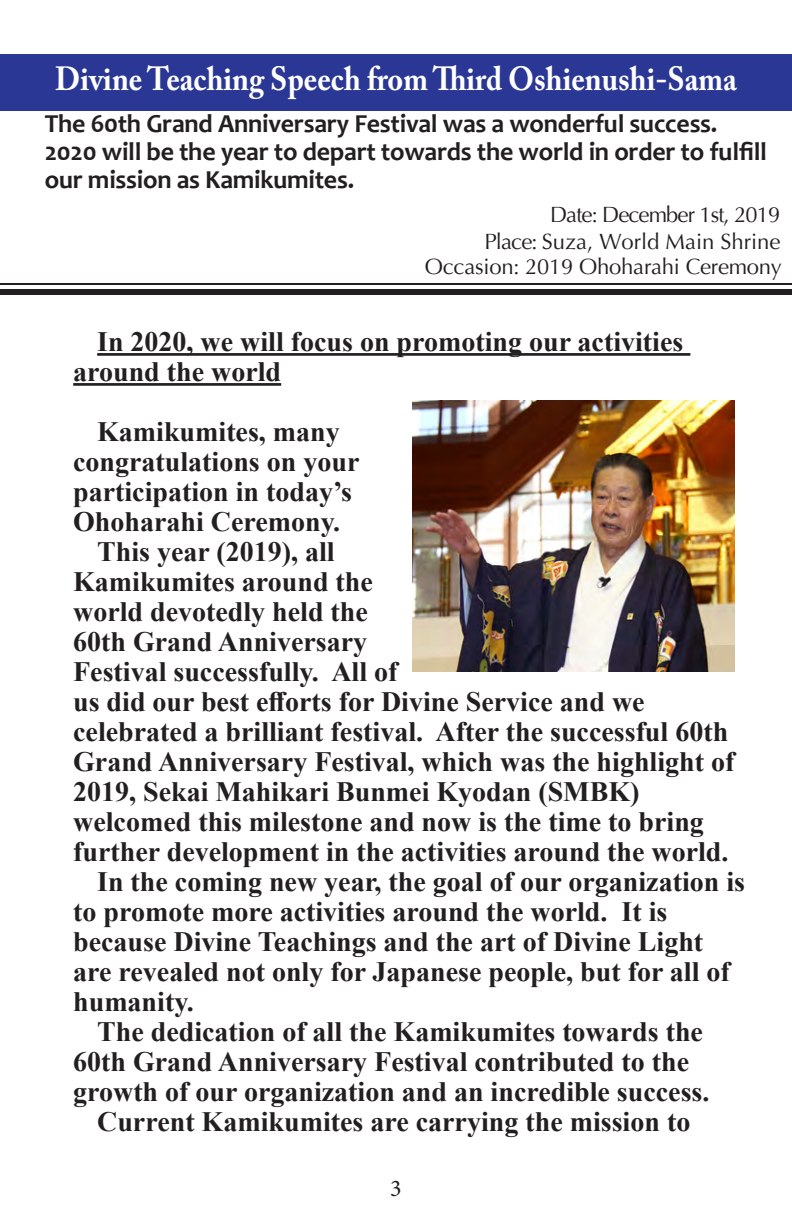
<style>
.page{position:relative;width:792px;height:1224px;background:#fff}
.page>*{position:absolute;margin:0;border:0;box-sizing:border-box;transform-origin:0 0}
.t1{font:700 33.2px "Adobe Caslon Pro";color:#fff;scale:.9 1}
.t2{font:700 28px/30px "Times New Roman";color:#231f20}
.t3{font:700 26px/28px "Candara";letter-spacing:-.01em;color:#231f20}
.t4{font:24px "Minion Pro";color:#231f20}
.t5{font:22px "Optima";letter-spacing:-.01em;color:#231f20}
.t6{font:22px "Optima";letter-spacing:-.04em;color:#231f20}
</style>
<div class="page">
<hr style="left:97px;top:353px;width:593px;height:3px;background:#231f20">
<hr style="left:73px;top:383px;width:208px;height:3px;background:#231f20">
<hr style="left:0;top:283px;width:792px;height:2px;background:#231f20">
<div style="left:0;top:289px;width:792px;height:6px;background:#231f20"></div>
<div style="left:0;top:54px;width:792px;height:56px;background:#2a3794"></div>
<img style="left:413px;top:401px;width:321px;height:271px">
<p class="t1" style="left:55px;top:59px;width:759px">Divine Teaching Speech from Third Oshienushi-Sama</p>
<p class="t3" style="left:45px;top:110px;width:674px">The 60th Grand Anniversary Festival was a wonderful success.</p>
<p class="t3" style="left:45px;top:138px;width:724px">2020 will be the year to depart towards the world in order to fulfill our mission as Kamikumites.</p>
<p class="t6" style="left:550px;top:202px;width:232px">Date: December 1st, 2019</p>
<p class="t5" style="left:485px;top:228px;width:297px">Place: Suza, World Main Shrine</p>
<p class="t5" style="left:425px;top:254px;width:359px">Occasion: 2019 Ohoharahi Ceremony</p>
<p class="t2" style="left:73px;top:326px;width:612px;text-indent:24px">In 2020, we will focus on promoting our activities around the world</p>
<p class="t2" style="left:73px;top:416px;width:288px;text-indent:24px">Kamikumites, many congratulations on your participation in today’s<br>Ohoharahi Ceremony.</p>
<p class="t2" style="left:73px;top:536px;width:663px;text-indent:24px">This year (2019), all<br>Kamikumites around the<br>world devotedly held the<br>60th Grand Anniversary<br>Festival successfully. All of<br>us did our best efforts for Divine Service and we celebrated a brilliant festival. After the successful 60th Grand Anniversary Festival, which was the highlight of 2019, Sekai Mahikari Bunmei Kyodan (SMBK) welcomed this milestone and now is the time to bring further development in the activities around the world.</p>
<p class="t2" style="left:73px;top:866px;width:673px;text-indent:24px">In the coming new year, the goal of our organization is to promote more activities around the world. It is because Divine Teachings and the art of Divine Light are revealed not only for Japanese people, but for all of humanity.</p>
<p class="t2" style="left:73px;top:1016px;width:638px;text-indent:24px">The dedication of all the Kamikumites towards the<br>60th Grand Anniversary Festival contributed to the growth of our organization and an incredible success.</p>
<p class="t2" style="left:97px;top:1106px;width:595px">Current Kamikumites are carrying the mission to</p>
<p class="t4" style="left:390px;top:1172px;width:13px">3</p>
</div>
